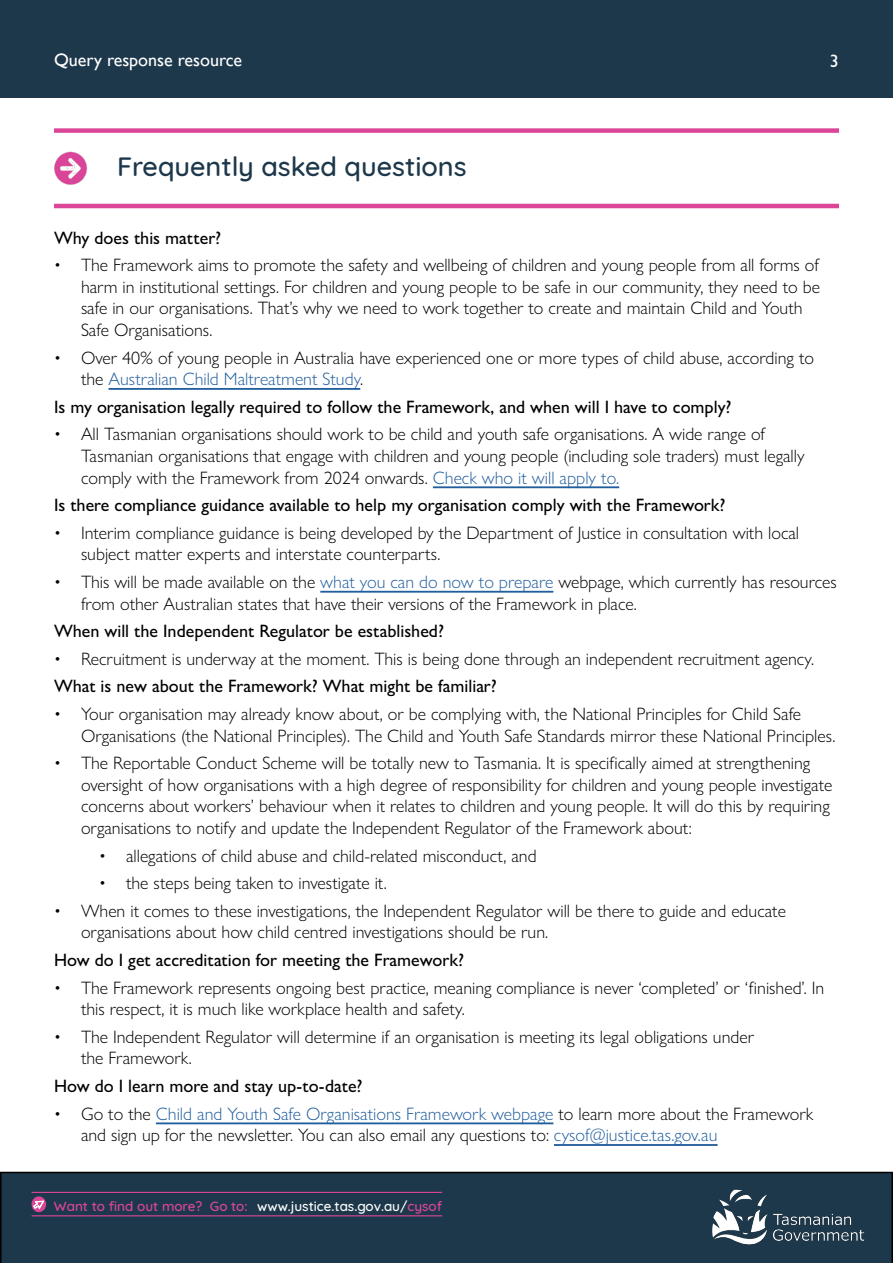
<style>
.page{position:relative;width:893px;height:1263px;background:#fff}
.page>*{position:absolute;margin:0;border:0;box-sizing:border-box;transform-origin:0 0}
.t1{font:500 27px "Quicksand";color:#1e384b}
.t2{font:300 18px/21.6px "Gill Sans Nova";color:#000}
.t3{font:500 18px "Gill Sans Nova";color:#000}
.t4{font:18px "Gill Sans";color:#fff}
.t5{font:500 18px "Gill Sans Nova";color:#fff}
.t6{font:500 13.5px "Quicksand";color:#db4699}
.s1{color:#215e9e}
.s2{color:#fff}
</style>
<div class="page">
<div style="left:0;top:1172px;width:893px;height:91px;background:#1e384b"></div>
<hr style="left:32px;top:1192px;width:410px;height:1px;background:#db4699">
<hr style="left:32px;top:1215px;width:410px;height:1px;background:#db4699">
<div style="left:32px;top:1197px;width:13px;height:14px;background:#db4699;border-radius:50%"></div>
<div style="left:32px;top:1196px;width:14px;height:16px;border:2px solid #db4699;border-radius:50%"></div>
<svg style="left:33px;top:1200px;width:11px;height:11px"></svg>
<div style="left:703px;top:1182px;width:168px;height:68px;background:#1e384b"></div>
<img style="left:712px;top:1189px;width:153px;height:56px">
<div style="left:0;top:0;width:893px;height:97px;background:#1e384b"></div>
<div style="left:54px;top:128px;width:785px;height:5px;background:#db4699"></div>
<hr style="left:54px;top:204px;width:785px;height:4px;background:#db4699">
<img style="left:55px;top:151px;width:33px;height:34px">
<hr style="left:109px;top:388px;width:251px;height:2px;background:#215e9e">
<hr style="left:433px;top:486px;width:186px;height:2px;background:#215e9e">
<hr style="left:320px;top:591px;width:233px;height:2px;background:#215e9e">
<hr style="left:156px;top:1122px;width:397px;height:2px;background:#215e9e">
<hr style="left:554px;top:1144px;width:164px;height:2px;background:#215e9e">
<p class="t4" style="left:54px;top:49px;width:190px">Query response resource</p>
<h1 class="t1" style="left:117px;top:145px;width:351px">Frequently asked questions</h1>
<p class="t5" style="left:830px;top:50px;width:10px">3</p>
<p class="t3" style="left:54px;top:226px;width:169px">Why does this matter?</p>
<p class="t2" style="left:81px;top:254px;width:741px;text-indent:-27px">• The Framework aims to promote the safety and wellbeing of children and young people from all forms of harm in institutional settings. For children and young people to be safe in our community, they need to be safe in our organisations. That’s why we need to work together to create and maintain Child and Youth Safe Organisations.</p>
<p class="t2" style="left:81px;top:346px;width:735px;text-indent:-27px">• Over 40% of young people in Australia have experienced one or more types of child abuse, according to the <span class="s1">Australian Child Maltreatment Study</span>.</p>
<p class="t3" style="left:54px;top:396px;width:679px">Is my organisation legally required to follow the Framework, and when will I have to comply?</p>
<p class="t2" style="left:81px;top:423px;width:725px;text-indent:-27px">• All Tasmanian organisations should work to be child and youth safe organisations. A wide range of<br>Tasmanian organisations that engage with children and young people (including sole traders) must legally comply with the Framework from 2024 onwards. <span class="s1">Check who it will apply to.</span></p>
<p class="t3" style="left:54px;top:494px;width:673px">Is there compliance guidance available to help my organisation comply with the Framework?</p>
<p class="t2" style="left:81px;top:522px;width:720px;text-indent:-27px">• Interim compliance guidance is being developed by the Department of Justice in consultation with local subject matter experts and interstate counterparts.</p>
<p class="t2" style="left:81px;top:571px;width:757px;text-indent:-27px">• This will be made available on the <span class="s1">what you can do now to prepare</span> webpage, which currently has resources from other Australian states that have their versions of the Framework in place.</p>
<p class="t3" style="left:54px;top:620px;width:392px">When will the Independent Regulator be established?</p>
<p class="t2" style="left:54px;top:648px;width:762px">• Recruitment is underway at the moment. This is being done through an independent recruitment agency.</p>
<p class="t3" style="left:54px;top:675px;width:444px">What is new about the Framework? What might be familiar?</p>
<p class="t2" style="left:81px;top:703px;width:756px;text-indent:-27px">• Your organisation may already know about, or be complying with, the National Principles for Child Safe<br>Organisations (the National Principles). The Child and Youth Safe Standards mirror these National Principles.</p>
<p class="t2" style="left:81px;top:752px;width:753px;text-indent:-27px">• The Reportable Conduct Scheme will be totally new to Tasmania. It is specifically aimed at strengthening oversight of how organisations with a high degree of responsibility for children and young people investigate concerns about workers’ behaviour when it relates to children and young people. It will do this by requiring organisations to notify and update the Independent Regulator of the Framework about:</p>
<p class="t2" style="left:99px;top:844px;width:439px">• allegations of child abuse and child-related misconduct, and</p>
<p class="t2" style="left:99px;top:872px;width:289px">• the steps being taken to investigate it.</p>
<p class="t2" style="left:81px;top:900px;width:706px;text-indent:-27px">• When it comes to these investigations, the Independent Regulator will be there to guide and educate organisations about how child centred investigations should be run.</p>
<p class="t3" style="left:54px;top:949px;width:412px">How do I get accreditation for meeting the Framework?</p>
<p class="t2" style="left:81px;top:976px;width:745px;text-indent:-27px">• The Framework represents ongoing best practice, meaning compliance is never ‘completed’ or ‘finished’. In this respect, it is much like workplace health and safety.</p>
<p class="t2" style="left:81px;top:1026px;width:675px;text-indent:-27px">• The Independent Regulator will determine if an organisation is meeting its legal obligations under the Framework.</p>
<p class="t3" style="left:54px;top:1075px;width:310px">How do I learn more and stay up-to-date?</p>
<p class="t2" style="left:81px;top:1102px;width:734px;text-indent:-27px">• Go to the <span class="s1">Child and Youth Safe Organisations Framework webpage</span> to learn more about the Framework and sign up for the newsletter. You can also email any questions to: <span class="s1">cysof@justice.tas.gov.au</span></p>
<p class="t6" style="left:54px;top:1195px;width:389px">Want to find out more? Go to: <span class="s2">www.justice.tas.gov.au/</span>cysof</p>
</div>
